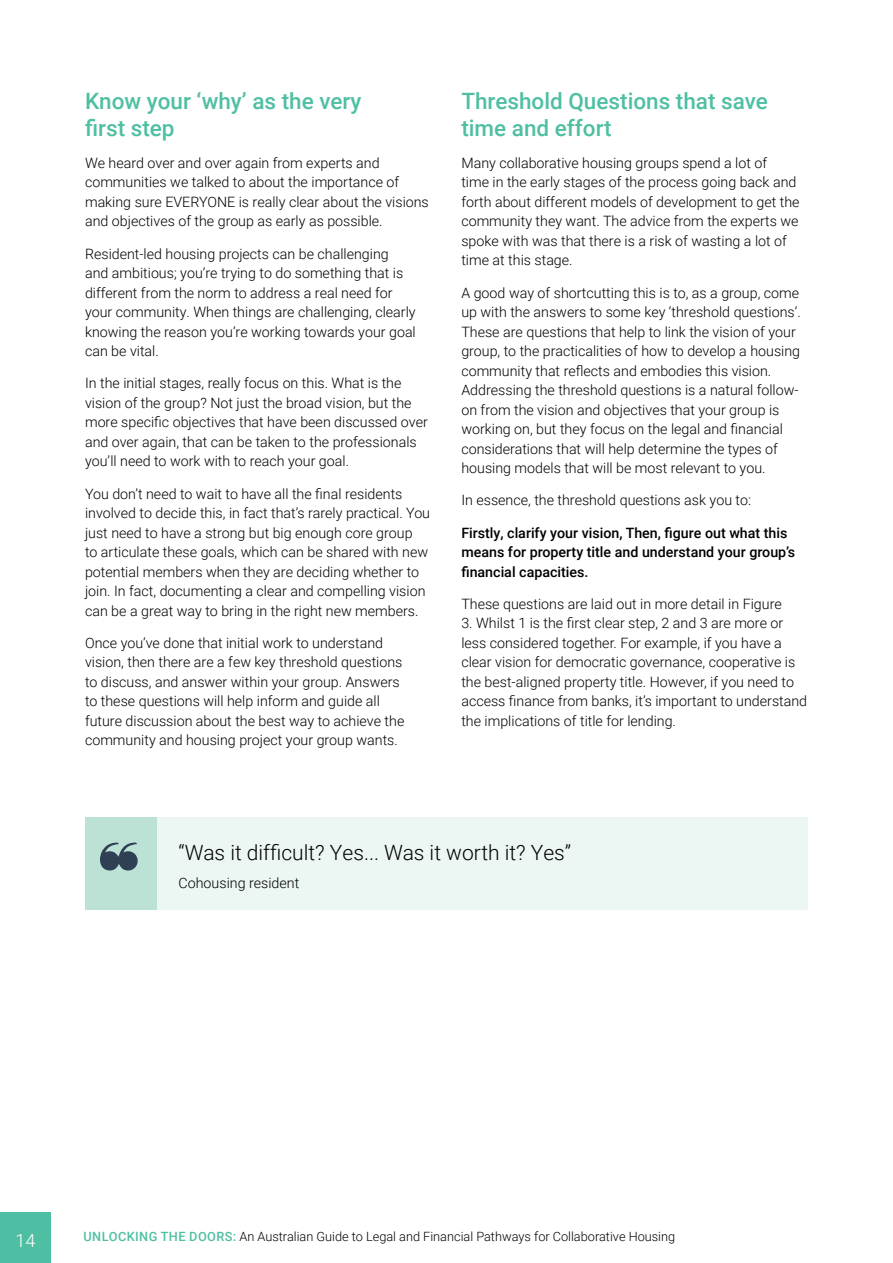
<style>
.page{position:relative;width:893px;height:1263px;background:#fff}
.page>*{position:absolute;margin:0;border:0;box-sizing:border-box;transform-origin:0 0}
.CHA_H2_Heading_2{font:500 22.5px/27px "Roboto";color:#4fbfa3}
.CHA_P_Quote{font:300 21px "Roboto";color:#000}
.t1{font:300 18px "Roboto";color:#fff}
.CHA_P_Paragraph{font:300 14.25px/19.5px "Roboto";color:#000}
.CHA_P_Paragraph-2{font:500 14.25px/19.5px "Roboto";color:#000}
.t2{font:300 12.75px "Roboto";color:#000}
.s1{font-weight:500;color:#4fbfa3}
</style>
<div class="page">
<div style="left:0;top:1212px;width:51px;height:51px;background:#4fbfa3"></div>
<div style="left:85px;top:817px;width:72px;height:92px;background:#bce2d6"></div>
<div style="left:157px;top:817px;width:651px;height:92px;background:#ecf6f2"></div>
<h2 class="CHA_H2_Heading_2" style="left:85px;top:86px;width:278px">Know your ‘why’ as the very first step</h2>
<p class="CHA_P_Paragraph" style="left:85px;top:153px;width:345px">We heard over and over again from experts and communities we talked to about the importance of making sure EVERYONE is really clear about the visions and objectives of the group as early as possible.</p>
<p class="CHA_P_Paragraph" style="left:85px;top:243px;width:332px">Resident-led housing projects can be challenging<br>and ambitious; you’re trying to do something that is different from the norm to address a real need for your community. When things are challenging, clearly knowing the reason you’re working towards your goal can be vital.</p>
<p class="CHA_P_Paragraph" style="left:85px;top:373px;width:344px">In the initial stages, really focus on this. What is the vision of the group? Not just the broad vision, but the more specific objectives that have been discussed over and over again, that can be taken to the professionals you’ll need to work with to reach your goal.</p>
<p class="CHA_P_Paragraph" style="left:85px;top:483px;width:347px">You don’t need to wait to have all the final residents involved to decide this, in fact that’s rarely practical. You just need to have a strong but big enough core group<br>to articulate these goals, which can be shared with new potential members when they are deciding whether to join. In fact, documenting a clear and compelling vision can be a great way to bring in the right new members.</p>
<p class="CHA_P_Paragraph" style="left:85px;top:632px;width:321px">Once you’ve done that initial work to understand vision, then there are a few key threshold questions to discuss, and answer within your group. Answers to these questions will help inform and guide all future discussion about the best way to achieve the community and housing project your group wants.</p>
<h2 class="CHA_H2_Heading_2" style="left:461px;top:86px;width:308px">Threshold Questions that save time and effort</h2>
<p class="CHA_P_Paragraph" style="left:461px;top:153px;width:340px">Many collaborative housing groups spend a lot of<br>time in the early stages of the process going back and forth about different models of development to get the community they want. The advice from the experts we spoke with was that there is a risk of wasting a lot of time at this stage.</p>
<p class="CHA_P_Paragraph" style="left:461px;top:282px;width:341px">A good way of shortcutting this is to, as a group, come up with the answers to some key ‘threshold questions’.<br>These are questions that help to link the vision of your group, to the practicalities of how to develop a housing community that reflects and embodies this vision.<br>Addressing the threshold questions is a natural follow&shy;on from the vision and objectives that your group is working on, but they focus on the legal and financial considerations that will help determine the types of housing models that will be most relevant to you.</p>
<p class="CHA_P_Paragraph" style="left:461px;top:490px;width:291px">In essence, the threshold questions ask you to:</p>
<p class="CHA_P_Paragraph-2" style="left:461px;top:522px;width:335px">Firstly, clarify your vision, Then, figure out what this means for property title and understand your group’s financial capacities.</p>
<p class="CHA_P_Paragraph" style="left:461px;top:593px;width:322px">These questions are laid out in more detail in Figure</p>
<p class="CHA_P_Paragraph" style="left:461px;top:613px;width:347px">3. Whilst 1 is the first clear step, 2 and 3 are more or less considered together. For example, if you have a clear vision for democratic governance, cooperative is the best-aligned property title. However, if you need to access finance from banks, it’s important to understand the implications of title for lending.</p>
<p class="CHA_P_Quote" style="left:179px;top:838px;width:394px">“Was it difficult? Yes... Was it worth it? Yes”</p>
<p class="CHA_P_Paragraph" style="left:179px;top:873px;width:122px">Cohousing resident</p>
<p class="t1" style="left:16px;top:1228px;width:21px">14</p>
<p class="t2" style="left:84px;top:1227px;width:593px"><span class="s1">UNLOCKING THE DOORS:</span> An Australian Guide to Legal and Financial Pathways for Collaborative Housing</p>
</div>
